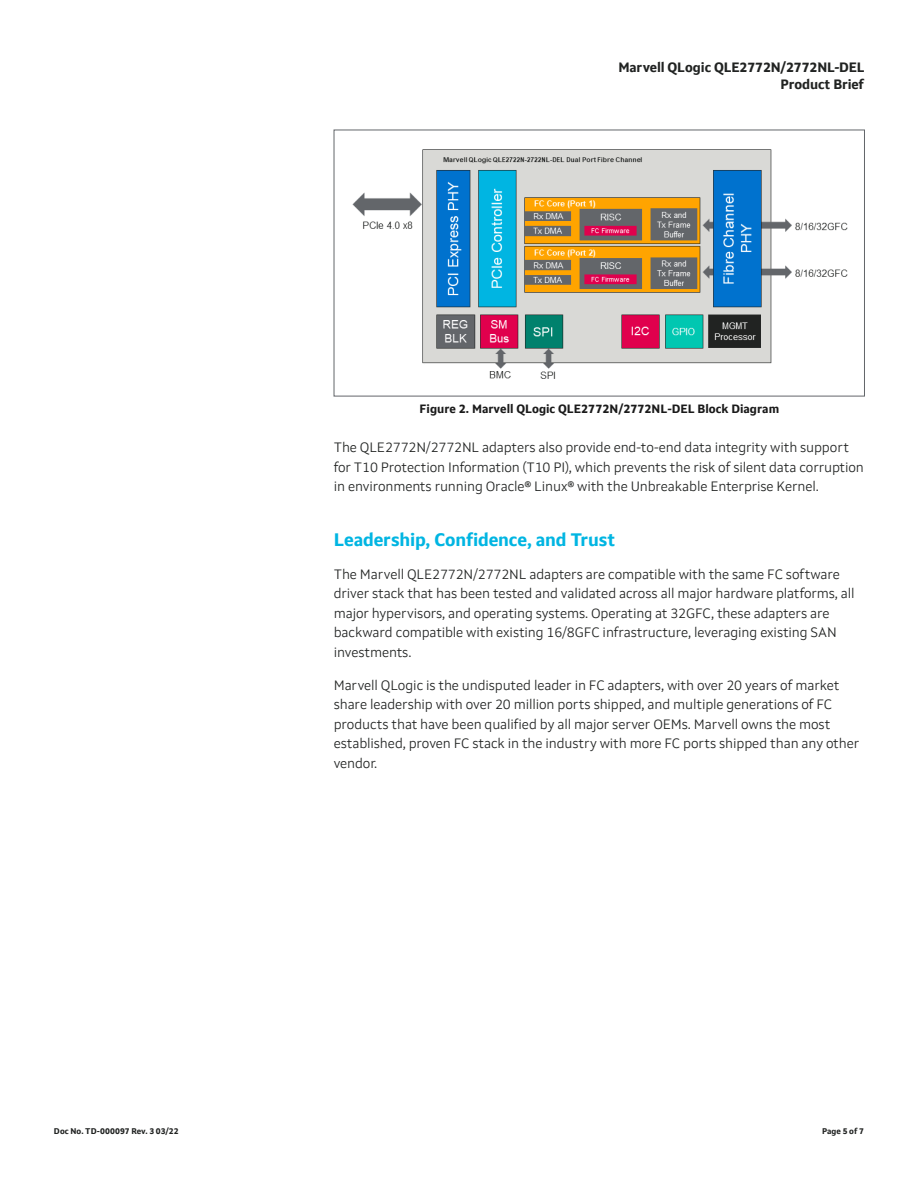
<style>
.page{position:relative;width:918px;height:1188px;background:#fff}
.page>*{position:absolute;margin:0;border:0;box-sizing:border-box;transform-origin:0 0}
.B1H_Body1Header{font:700 18px "Setimo";letter-spacing:-.01em;color:#00b5e2}
.B1_Body1{font:300 13.5px/19.5px "Setimo";letter-spacing:-.01em;color:#212322}
.t1{font:700 13.5px "Setimo";letter-spacing:-.01em;color:#212322}
.t2{font:700 12px "Setimo";color:#1a1a1a}
.t3{font:700 8.25px "Setimo";letter-spacing:.005em;color:#212322}
</style>
<div class="page">
<img style="left:352px;top:149px;width:496px;height:230px">
<p class="t1" style="left:618px;top:59px;width:248px">Marvell QLogic QLE2772N/2772NL-DEL</p>
<p class="t1" style="left:781px;top:76px;width:85px">Product Brief</p>
<p class="t2" style="left:420px;top:401px;width:361px">Figure 2. Marvell QLogic QLE2772N/2772NL-DEL Block Diagram</p>
<p class="B1_Body1" style="left:334px;top:437px;width:532px">The QLE2772N/2772NL adapters also provide end-to-end data integrity with support for T10 Protection Information (T10 PI), which prevents the risk of silent data corruption in environments running Oracle® Linux® with the Unbreakable Enterprise Kernel.</p>
<h3 class="B1H_Body1Header" style="left:334px;top:529px;width:283px">Leadership, Confidence, and Trust</h3>
<p class="B1_Body1" style="left:334px;top:564px;width:523px">The Marvell QLE2772N/2772NL adapters are compatible with the same FC software driver stack that has been tested and validated across all major hardware platforms, all major hypervisors, and operating systems. Operating at 32GFC, these adapters are backward compatible with existing 16/8GFC infrastructure, leveraging existing SAN investments.</p>
<p class="B1_Body1" style="left:334px;top:675px;width:527px">Marvell QLogic is the undisputed leader in FC adapters, with over 20 years of market share leadership with over 20 million ports shipped, and multiple generations of FC products that have been qualified by all major server OEMs. Marvell owns the most established, proven FC stack in the industry with more FC ports shipped than any other vendor.</p>
<p class="t3" style="left:54px;top:1126px;width:126px">Doc No. TD-000097 Rev. 3 03/22</p>
<p class="t3" style="left:822px;top:1126px;width:43px">Page 5 of 7</p>
</div>
